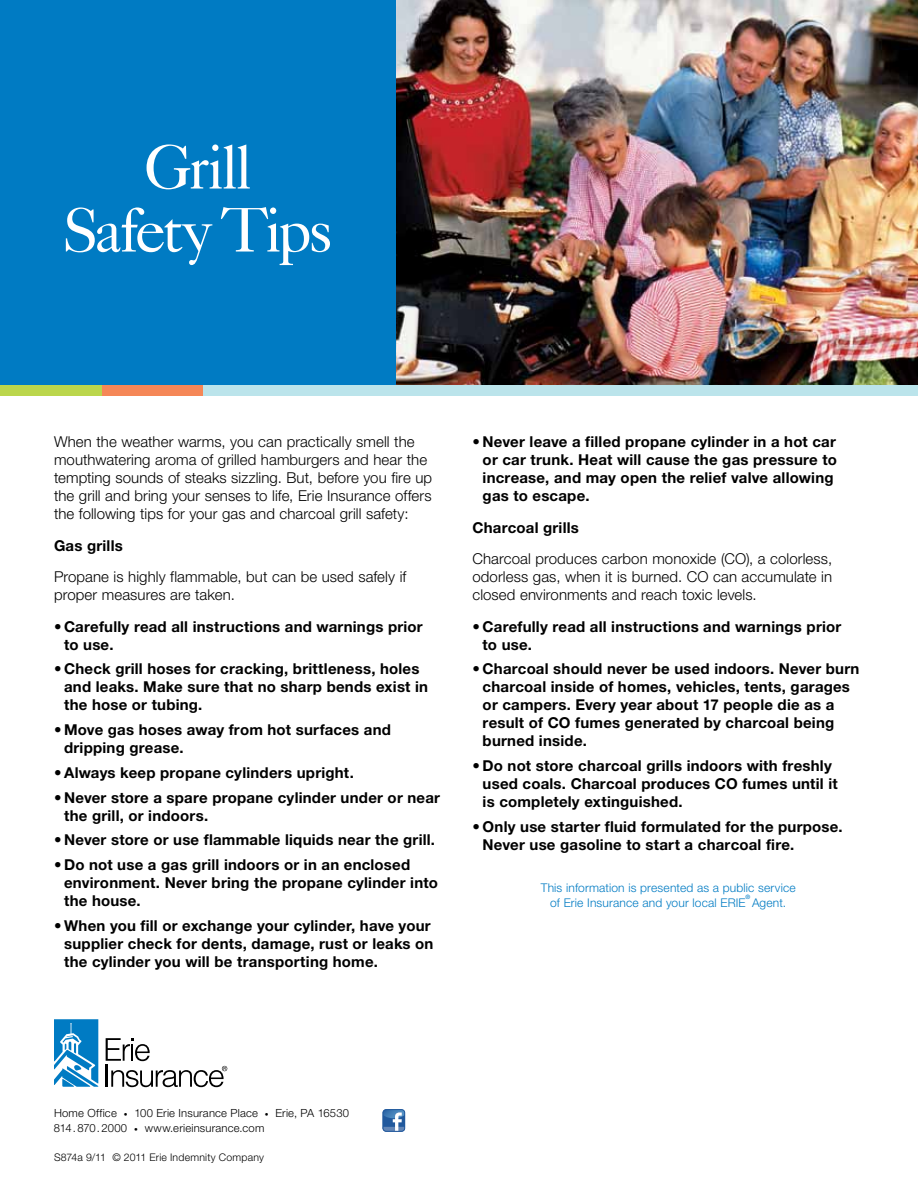
<style>
.page{position:relative;width:918px;height:1188px;background:#fff}
.page>*{position:absolute;margin:0;border:0;box-sizing:border-box;transform-origin:0 0}
.t1{font:63px/63px "Caslon 540 LT Std";letter-spacing:-.055em;color:#fff;text-align:center}
.t2{font:700 15px/18px "Helvetica Neue LT Std";letter-spacing:.015em;color:#000}
.t3{font:300 15px/18px "Helvetica Neue LT Std";letter-spacing:.005em;color:#000}
.t4{font:300 12px/15px "Helvetica Neue LT Std";letter-spacing:.015em;color:#007bc3}
.t5{font:300 11.25px/14.2px "Helvetica Neue LT Std";letter-spacing:.015em;color:#000}
.t6{font:300 10.5px "Helvetica Neue LT Std";letter-spacing:.02em;color:#000}
.t7{font:500 6px "Helvetica Neue LT Std";color:#007bc3}
.s1{font-size:7.5px}
</style>
<div class="page">
<img style="left:396px;top:0;width:522px;height:386px">
<svg style="left:54px;top:1019px;width:44px;height:68px"></svg>
<svg style="left:106px;top:1038px;width:121px;height:49px"></svg>
<svg style="left:383px;top:1109px;width:22px;height:23px"></svg>
<div style="left:383px;top:1109px;width:22px;height:23px;border:1px solid #21599d;border-radius:3px"></div>
<div style="left:0;top:0;width:396px;height:396px;background:#007bc3"></div>
<div style="left:0;top:386px;width:918px;height:10px;background:#bbe4eb"></div>
<div style="left:0;top:386px;width:202px;height:10px;background:#f58757"></div>
<div style="left:0;top:386px;width:101px;height:10px;background:#bbd64c"></div>
<h1 class="t1" style="left:63px;top:135px;width:272px">Grill<br>Safety Tips</h1>
<p class="t3" style="left:54px;top:433px;width:380px">When the weather warms, you can practically smell the mouthwatering aroma of grilled hamburgers and hear the tempting sounds of steaks sizzling. But, before you fire up the grill and bring your senses to life, Erie Insurance offers the following tips for your gas and charcoal grill safety:</p>
<p class="t2" style="left:54px;top:536px;width:70px">Gas grills</p>
<p class="t3" style="left:54px;top:568px;width:354px">Propane is highly flammable, but can be used safely if proper measures are taken.</p>
<p class="t2" style="left:64px;top:617px;width:360px;text-indent:-10px">• Carefully read all instructions and warnings prior to use.</p>
<p class="t2" style="left:64px;top:660px;width:366px;text-indent:-10px">• Check grill hoses for cracking, brittleness, holes and leaks. Make sure that no sharp bends exist in the hose or tubing.</p>
<p class="t2" style="left:64px;top:721px;width:328px;text-indent:-10px">• Move gas hoses away from hot surfaces and dripping grease.</p>
<p class="t2" style="left:54px;top:763px;width:301px">• Always keep propane cylinders upright.</p>
<p class="t2" style="left:64px;top:788px;width:377px;text-indent:-10px">• Never store a spare propane cylinder under or near the grill, or indoors.</p>
<p class="t2" style="left:54px;top:831px;width:383px">• Never store or use flammable liquids near the grill.</p>
<p class="t2" style="left:64px;top:856px;width:375px;text-indent:-10px">• Do not use a gas grill indoors or in an enclosed environment. Never bring the propane cylinder into the house.</p>
<p class="t2" style="left:64px;top:916px;width:371px;text-indent:-10px">• When you fill or exchange your cylinder, have your supplier check for dents, damage, rust or leaks on the cylinder you will be transporting home.</p>
<p class="t2" style="left:483px;top:433px;width:356px;text-indent:-10px">• Never leave a filled propane cylinder in a hot car or car trunk. Heat will cause the gas pressure to increase, and may open the relief valve allowing gas to escape.</p>
<p class="t2" style="left:472px;top:518px;width:108px">Charcoal grills</p>
<p class="t3" style="left:472px;top:550px;width:361px;text-align:justify">Charcoal produces carbon monoxide (CO), a colorless, odorless gas, when it is burned. CO can accumulate in closed environments and reach toxic levels.</p>
<p class="t2" style="left:483px;top:617px;width:360px;text-indent:-10px">• Carefully read all instructions and warnings prior to use.</p>
<p class="t2" style="left:483px;top:660px;width:378px;text-indent:-10px">• Charcoal should never be used indoors. Never burn charcoal inside of homes, vehicles, tents, garages or campers. Every year about 17 people die as a result of CO fumes generated by charcoal being burned inside.</p>
<p class="t2" style="left:483px;top:757px;width:357px;text-indent:-10px">• Do not store charcoal grills indoors with freshly used coals. Charcoal produces CO fumes until it is completely extinguished.</p>
<p class="t2" style="left:483px;top:817px;width:362px;text-indent:-10px">• Only use starter fluid formulated for the purpose.<br>Never use gasoline to start a charcoal fire.</p>
<p class="t4" style="left:550px;top:880px;width:247px;text-indent:-9px">This information is presented as a public service of Erie Insurance and your local ERIE</p>
<p class="t7" style="left:745px;top:894px;width:6px">®</p>
<p class="t4" style="left:752px;top:895px;width:36px">Agent.</p>
<p class="t5" style="left:54px;top:1106px;width:297px">Home Office <span class="s1">•</span> 100 Erie Insurance Place <span class="s1">•</span> Erie, PA 16530<br>814.870.2000 <span class="s1">•</span> www.erieinsurance.com</p>
<p class="t6" style="left:54px;top:1151px;width:211px">S874a 9/11 © 2011 Erie Indemnity Company</p>
</div>
